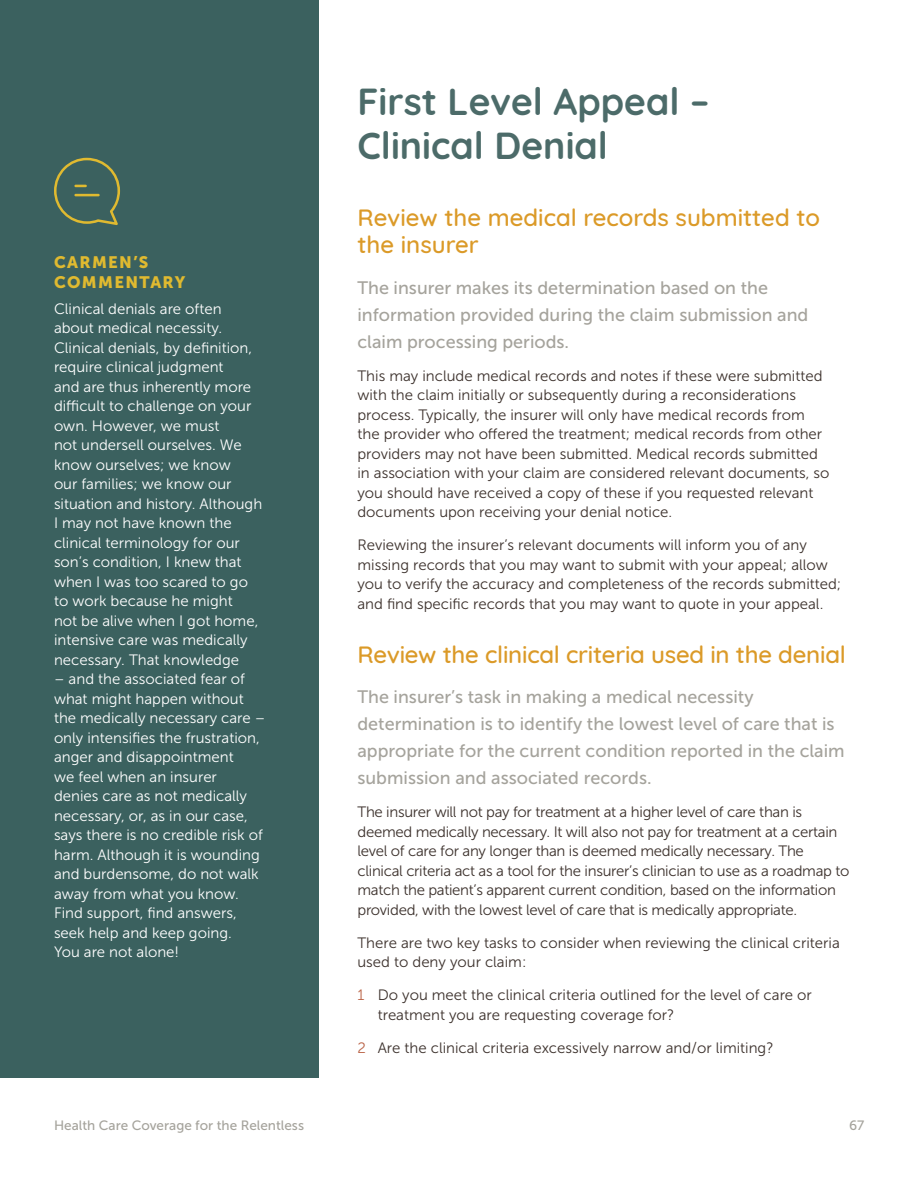
<style>
.page{position:relative;width:918px;height:1188px;background:#fff}
.page>*{position:absolute;margin:0;border:0;box-sizing:border-box;transform-origin:0 0}
.t1{font:700 37.5px/43.5px "Quicksand";color:#4c6b69}
.t2{font:500 24px/27px "Quicksand";letter-spacing:-.01em;color:#db9a28}
.t3{font:18px/27px "Museo Sans 500";color:#a5a39c}
.t4{font:16.5px/19.5px "Museo Sans 900";letter-spacing:.08em;color:#e0ba30}
.t5{font:15px/19.5px "Museo Sans 300";color:#3c312c}
.t6{font:15px/19.5px "Museo Sans 300";color:#fff}
.t7{font:15px/19.5px "Museo Sans 300";letter-spacing:-.02em;color:#3c312c}
.t8{font:13.5px "Museo Sans 500";color:#a5a39c}
.s1{color:#bb664a}
</style>
<div class="page">
<div style="left:0;top:0;width:319px;height:1078px;background:#3b615f"></div>
<svg style="left:54px;top:158px;width:66px;height:67px"></svg>
<hr style="left:74px;top:194px;width:26px;height:2px;background:#e0ba30">
<p class="t4" style="left:54px;top:252px;width:133px">CARMEN’S<br>COMMENTARY</p>
<p class="t6" style="left:54px;top:299px;width:210px">Clinical denials are often about medical necessity.<br>Clinical denials, by definition, require clinical judgment<br>and are thus inherently more difficult to challenge on your own. However, we must<br>not undersell ourselves. We know ourselves; we know<br>our families; we know our situation and history. Although<br>I may not have known the clinical terminology for our son’s condition, I knew that when I was too scared to go to work because he might<br>not be alive when I got home, intensive care was medically necessary. That knowledge</p>
<p class="t6" style="left:54px;top:670px;width:213px">– and the associated fear of what might happen without the medically necessary care – only intensifies the frustration, anger and disappointment<br>we feel when an insurer<br>denies care as not medically necessary, or, as in our case, says there is no credible risk of harm. Although it is wounding and burdensome, do not walk away from what you know.<br>Find support, find answers, seek help and keep going.<br>You are not alone!</p>
<h1 class="t1" style="left:357px;top:77px;width:353px">First Level Appeal –<br>Clinical Denial</h1>
<h2 class="t2" style="left:357px;top:202px;width:464px">Review the medical records submitted to the insurer</h2>
<p class="t3" style="left:357px;top:274px;width:452px">The insurer makes its determination based on the information provided during the claim submission and claim processing periods.</p>
<p class="t5" style="left:357px;top:366px;width:474px">This may include medical records and notes if these were submitted with the claim initially or subsequently during a reconsiderations process. Typically, the insurer will only have medical records from the provider who offered the treatment; medical records from other providers may not have been submitted. Medical records submitted in association with your claim are considered relevant documents, so you should have received a copy of these if you requested relevant documents upon receiving your denial notice.</p>
<p class="t5" style="left:357px;top:535px;width:485px">Reviewing the insurer’s relevant documents will inform you of any missing records that you may want to submit with your appeal; allow you to verify the accuracy and completeness of the records submitted; and find specific records that you may want to quote in your appeal.</p>
<h2 class="t2" style="left:357px;top:639px;width:490px">Review the clinical criteria used in the denial</h2>
<p class="t3" style="left:357px;top:684px;width:489px">The insurer’s task in making a medical necessity determination is to identify the lowest level of care that is appropriate for the current condition reported in the claim submission and associated records.</p>
<p class="t7" style="left:357px;top:802px;width:494px">The insurer will not pay for treatment at a higher level of care than is deemed medically necessary. It will also not pay for treatment at a certain level of care for any longer than is deemed medically necessary. The clinical criteria act as a tool for the insurer’s clinician to use as a roadmap to match the patient’s apparent current condition, based on the information provided, with the lowest level of care that is medically appropriate.</p>
<p class="t5" style="left:357px;top:933px;width:484px">There are two key tasks to consider when reviewing the clinical criteria used to deny your claim:</p>
<p class="t5" style="left:378px;top:985px;width:436px;text-indent:-20px"><span class="s1">1</span> Do you meet the clinical criteria outlined for the level of care or treatment you are requesting coverage for?</p>
<p class="t5" style="left:357px;top:1038px;width:418px"><span class="s1">2</span> Are the clinical criteria excessively narrow and/or limiting?</p>
<p class="t8" style="left:54px;top:1118px;width:252px">Health Care Coverage for the Relentless</p>
<p class="t8" style="left:849px;top:1118px;width:17px">67</p>
</div>
